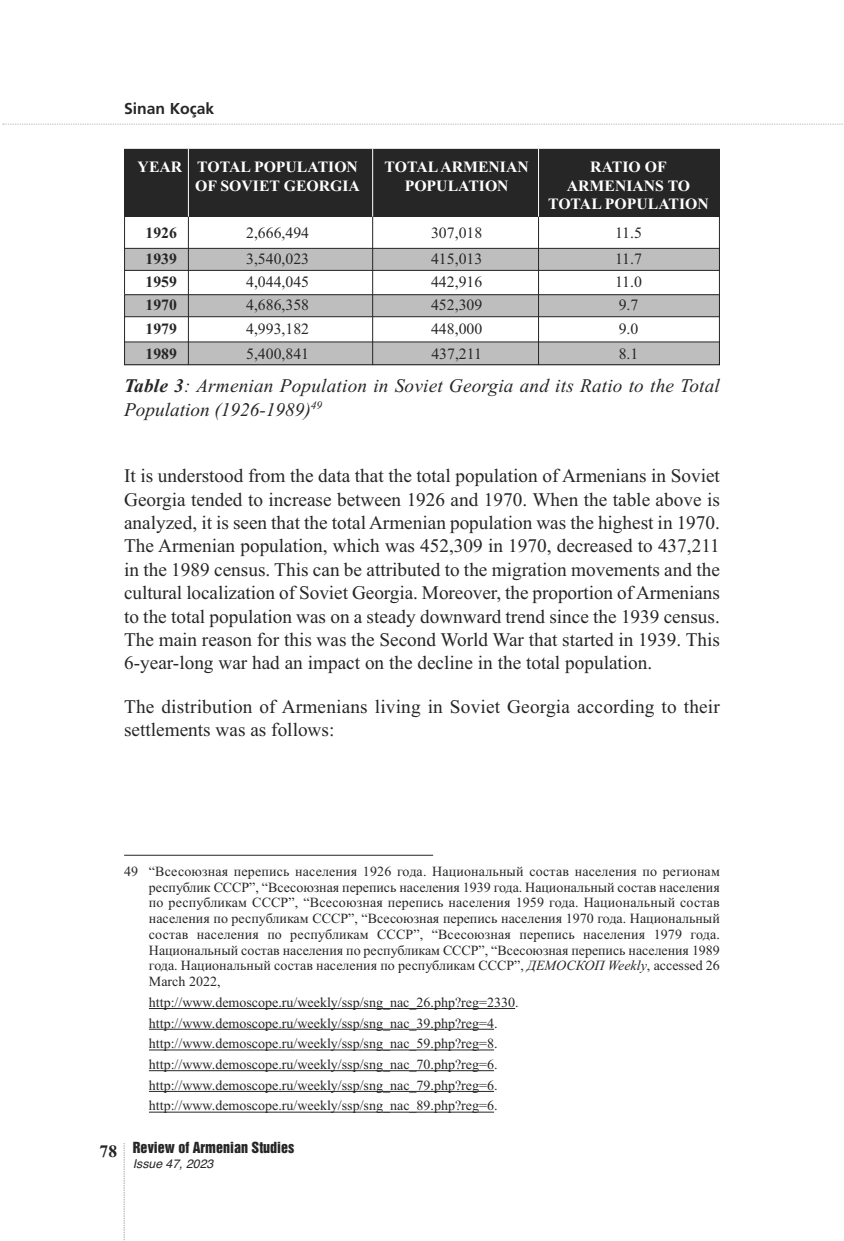
<style>
.page{position:relative;width:844px;height:1241px;background:#fff}
.page>*{position:absolute;margin:0;border:0;box-sizing:border-box;transform-origin:0 0}
.t1{font:19.25px/23.4px "Times New Roman";color:#272627;text-align:justify}
.t2{font:italic 19.25px/23.4px "Times New Roman";letter-spacing:.01em;color:#272627}
.t3{font:700 17.5px "Times New Roman";color:#272627}
.t4{font:15.75px "Times New Roman";color:#272627}
.t5{font:700 15.75px/18.4px "Times New Roman";color:#fff;text-align:center}
.t6{font:700 15.75px "Times New Roman";color:#272627}
.t7{font:700 15.75px "Frutiger LT Com";color:#272627}
.t8{font:14px/15.8px "Times New Roman";color:#272627;text-align:justify}
.t9{font:14px "Helvetica Inserat LT Std";color:#272627}
.t10{font:italic 12.25px "Helvetica";color:#272627}
.s1{font-weight:700}
.s2{font-style:italic}
</style>
<div class="page">
<svg style="left:3px;top:124px;width:840px;height:1px"></svg>
<svg style="left:124px;top:1143px;width:1px;height:97px"></svg>
<hr style="left:124px;top:854px;width:309px;height:1px;background:#272627">
<hr style="left:149px;top:1007px;width:366px;height:1px;background:#272627">
<hr style="left:149px;top:1028px;width:345px;height:1px;background:#272627">
<hr style="left:149px;top:1049px;width:345px;height:1px;background:#272627">
<hr style="left:149px;top:1070px;width:345px;height:1px;background:#272627">
<hr style="left:149px;top:1090px;width:345px;height:1px;background:#272627">
<hr style="left:149px;top:1111px;width:345px;height:1px;background:#272627">
<div style="left:124px;top:149px;width:595px;height:68px;background:#272627"></div>
<div style="left:124px;top:248px;width:595px;height:22px;background:#bebebe"></div>
<div style="left:124px;top:248px;width:595px;height:23px;border:1px solid #272627"></div>
<div style="left:124px;top:295px;width:595px;height:22px;background:#bebebe"></div>
<div style="left:124px;top:294px;width:595px;height:23px;border:1px solid #272627"></div>
<div style="left:124px;top:342px;width:595px;height:22px;background:#bebebe"></div>
<div style="left:124px;top:341px;width:595px;height:24px;border:1px solid #272627"></div>
<hr style="left:538px;top:217px;width:1px;height:148px;background:#272627">
<hr style="left:538px;top:149px;width:1px;height:68px;background:#fff">
<hr style="left:372px;top:217px;width:1px;height:148px;background:#272627">
<hr style="left:372px;top:149px;width:1px;height:68px;background:#fff">
<hr style="left:188px;top:217px;width:1px;height:148px;background:#272627">
<hr style="left:188px;top:149px;width:1px;height:68px;background:#fff">
<p class="t7" style="left:124px;top:102px;width:92px">Sinan Koçak</p>
<p class="t5" style="left:138px;top:160px;width:222px">YEAR TOTAL POPULATION</p>
<p class="t5" style="left:384px;top:160px;width:146px">TOTAL ARMENIAN</p>
<p class="t5" style="left:590px;top:160px;width:78px">RATIO OF</p>
<p class="t5" style="left:195px;top:178px;width:166px">OF SOVIET GEORGIA</p>
<p class="t5" style="left:404px;top:178px;width:105px">POPULATION</p>
<p class="t5" style="left:548px;top:178px;width:162px">ARMENIANS TO<br>TOTAL POPULATION</p>
<p class="t6" style="left:145px;top:227px;width:33px">1926</p>
<p class="t4" style="left:246px;top:227px;width:64px">2,666,494</p>
<p class="t4" style="left:431px;top:227px;width:53px">307,018</p>
<p class="t4" style="left:615px;top:227px;width:28px">11.5</p>
<p class="t6" style="left:145px;top:253px;width:33px">1939</p>
<p class="t4" style="left:246px;top:253px;width:64px">3,540,023</p>
<p class="t4" style="left:431px;top:253px;width:53px">415,013</p>
<p class="t4" style="left:615px;top:253px;width:28px">11.7</p>
<p class="t6" style="left:145px;top:276px;width:33px">1959</p>
<p class="t4" style="left:246px;top:276px;width:64px">4,044,045</p>
<p class="t4" style="left:431px;top:276px;width:53px">442,916</p>
<p class="t4" style="left:615px;top:276px;width:28px">11.0</p>
<p class="t6" style="left:145px;top:300px;width:33px">1970</p>
<p class="t4" style="left:246px;top:299px;width:64px">4,686,358</p>
<p class="t4" style="left:431px;top:299px;width:53px">452,309</p>
<p class="t4" style="left:618px;top:299px;width:21px">9.7</p>
<p class="t6" style="left:145px;top:323px;width:33px">1979</p>
<p class="t4" style="left:246px;top:323px;width:64px">4,993,182</p>
<p class="t4" style="left:431px;top:323px;width:53px">448,000</p>
<p class="t4" style="left:618px;top:323px;width:21px">9.0</p>
<p class="t6" style="left:145px;top:349px;width:33px">1989</p>
<p class="t4" style="left:246px;top:348px;width:64px">5,400,841</p>
<p class="t4" style="left:431px;top:348px;width:52px">437,211</p>
<p class="t4" style="left:618px;top:348px;width:21px">8.1</p>
<h1 class="t2" style="left:124px;top:376px;width:597px"><span class="s1">Table 3</span>: Armenian Population in Soviet Georgia and its Ratio to the Total<br>Population (1926-1989)<sup>49</sup></h1>
<p class="t1" style="left:124px;top:466px;width:597px">It is understood from the data that the total population of Armenians in Soviet Georgia tended to increase between 1926 and 1970. When the table above is analyzed, it is seen that the total Armenian population was the highest in 1970.<br>The Armenian population, which was 452,309 in 1970, decreased to 437,211 in the 1989 census. This can be attributed to the migration movements and the cultural localization of Soviet Georgia. Moreover, the proportion of Armenians to the total population was on a steady downward trend since the 1939 census.<br>The main reason for this was the Second World War that started in 1939. This 6-year-long war had an impact on the decline in the total population.</p>
<h1 class="t1" style="left:124px;top:696px;width:597px">The distribution of Armenians living in Soviet Georgia according to their settlements was as follows:</h1>
<p class="t8" style="left:149px;top:864px;width:572px;text-indent:-25px">49 “Всесоюзная перепись населения 1926 года. Национальный состав населения по регионам республик СССР”, “Всесоюзная перепись населения 1939 года. Национальный состав населения по республикам СССР”, “Всесоюзная перепись населения 1959 года. Национальный состав населения по республикам СССР”, “Всесоюзная перепись населения 1970 года. Национальный состав населения по республикам СССР”, “Всесоюзная перепись населения 1979 года.<br>Национальный состав населения по республикам СССР”, “Всесоюзная перепись населения 1989 года. Национальный состав населения по республикам СССР”, <span class="s2">ДЕМОСКОП Weekly</span>, accessed 26<br>March 2022,</p>
<p class="t8" style="left:149px;top:992px;width:371px;line-height:20.7px;text-align:left">http://www.demoscope.ru/weekly/ssp/sng_nac_26.php?reg=2330. http://www.demoscope.ru/weekly/ssp/sng_nac_39.php?reg=4. http://www.demoscope.ru/weekly/ssp/sng_nac_59.php?reg=8. http://www.demoscope.ru/weekly/ssp/sng_nac_70.php?reg=6. http://www.demoscope.ru/weekly/ssp/sng_nac_79.php?reg=6. http://www.demoscope.ru/weekly/ssp/sng_nac_89.php?reg=6.</p>
<p class="t3" style="left:100px;top:1145px;width:19px">78</p>
<p class="t9" style="left:133px;top:1139px;width:163px">Review of Armenian Studies</p>
<p class="t10" style="left:133px;top:1158px;width:82px">Issue 47, 2023</p>
</div>
